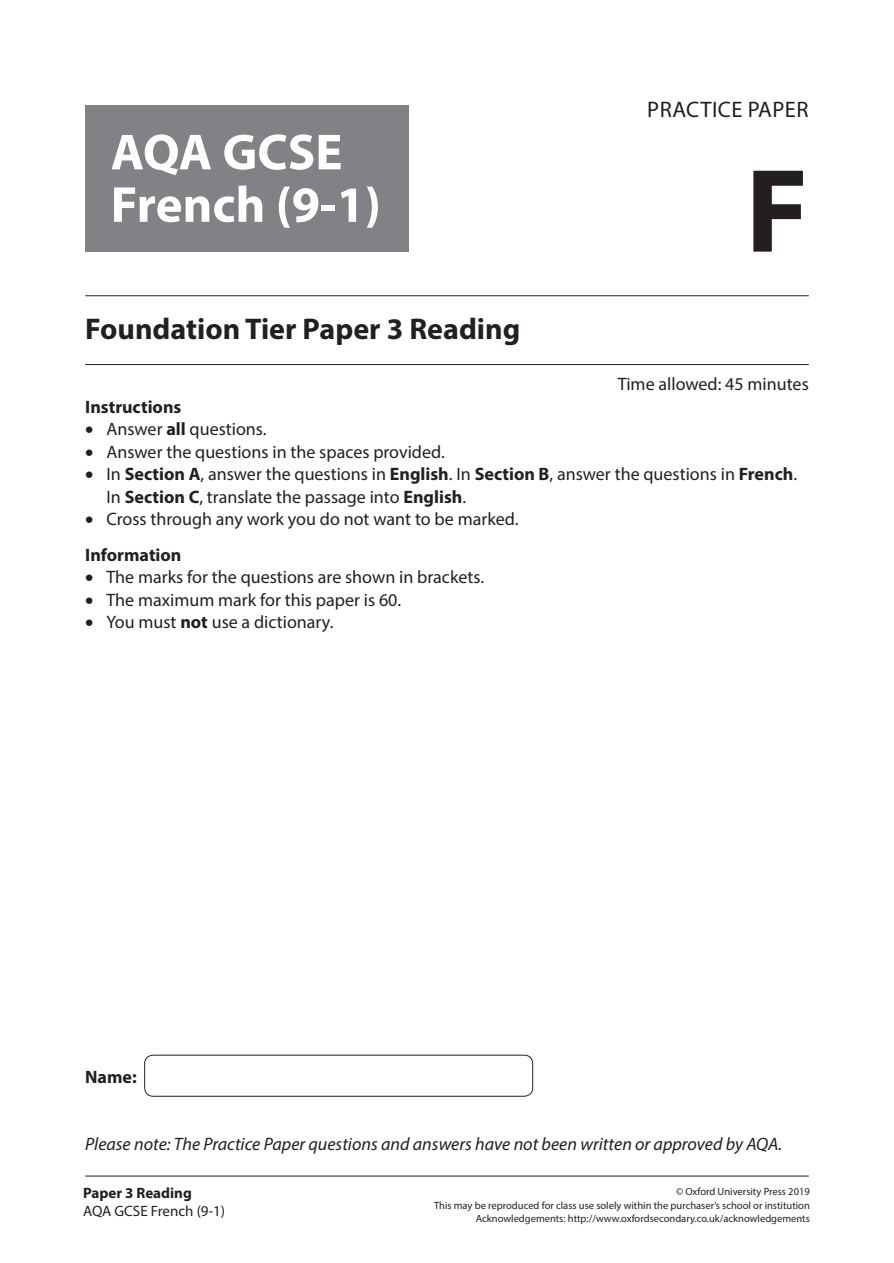
<style>
.page{position:relative;width:894px;height:1263px;background:#fff}
.page>*{position:absolute;margin:0;border:0;box-sizing:border-box;transform-origin:0 0}
.t1{font:700 120px "Myriad Pro";color:#231f20}
.t2{font:700 51px/52.5px "Myriad Pro";color:#fff}
.t3{font:700 30px "Myriad Pro";color:#231f20}
.t4{font:22.5px "Myriad Pro";letter-spacing:.02em;color:#231f20}
.t5{font:18px/22.5px "Myriad Pro";color:#231f20}
.t6{font:italic 18px "Myriad Pro";color:#231f20}
.t7{font:700 18px "Myriad Pro";color:#231f20}
.t8{font:15px "Myriad Pro";color:#231f20}
.t9{font:700 15px "Myriad Pro";color:#231f20}
.t10{font:10.5px/13.5px "Myriad Pro";color:#231f20;text-align:right}
.s1{font-weight:700}
</style>
<div class="page">
<hr style="left:85px;top:1176px;width:723px;height:1px;background:#231f20">
<div style="left:85px;top:106px;width:323px;height:93px;background:#808285"></div>
<div style="left:85px;top:158px;width:323px;height:94px;background:#808285"></div>
<hr style="left:85px;top:295px;width:723px;height:1px;background:#231f20">
<hr style="left:85px;top:364px;width:723px;height:1px;background:#231f20">
<div style="left:144px;top:1055px;width:388px;height:42px;border:1px solid #231f20;border-radius:9px"></div>
<h2 class="t2" style="left:111px;top:124px;width:271px">AQA GCSE<br>French (9-1)</h2>
<h3 class="t3" style="left:85px;top:309px;width:436px">Foundation Tier Paper 3 Reading</h3>
<p class="t4" style="left:647px;top:95px;width:163px">PRACTICE PAPER</p>
<h1 class="t1" style="left:745px;top:133px;width:65px">F</h1>
<p class="t5" style="left:617px;top:373px;width:192px">Time allowed: 45 minutes</p>
<p class="t7" style="left:85px;top:395px;width:98px">Instructions</p>
<p class="t5" style="left:85px;top:418px;width:183px">• Answer <span class="s1">all</span> questions.</p>
<p class="t5" style="left:85px;top:440px;width:361px">• Answer the questions in the spaces provided.</p>
<p class="t5" style="left:106px;top:463px;width:691px;text-indent:-21px">• In <span class="s1">Section A</span>, answer the questions in <span class="s1">English</span>. In <span class="s1">Section B</span>, answer the questions in <span class="s1">French</span>.<br>In <span class="s1">Section C</span>, translate the passage into <span class="s1">English</span>.</p>
<p class="t5" style="left:85px;top:501px;width:434px;line-height:35.2px">• Cross through any work you do not want to be marked.<br><span class="s1">Information</span></p>
<p class="t5" style="left:85px;top:566px;width:400px">• The marks for the questions are shown in brackets.</p>
<p class="t5" style="left:85px;top:588px;width:317px">• The maximum mark for this paper is 60.</p>
<p class="t5" style="left:85px;top:611px;width:250px">• You must <span class="s1">not</span> use a dictionary.</p>
<p class="t7" style="left:85px;top:1065px;width:53px">Name:</p>
<p class="t6" style="left:85px;top:1133px;width:698px">Please note: The Practice Paper questions and answers have not been written or approved by AQA.</p>
<p class="t9" style="left:83px;top:1183px;width:110px">Paper 3 Reading</p>
<p class="t8" style="left:83px;top:1201px;width:144px">AQA GCSE French (9-1)</p>
<p class="t10" style="left:434px;top:1185px;width:377px">© Oxford University Press 2019<br>This may be reproduced for class use solely within the purchaser’s school or institution<br>Acknowledgements: http://www.oxfordsecondary.co.uk/acknowledgements</p>
</div>
